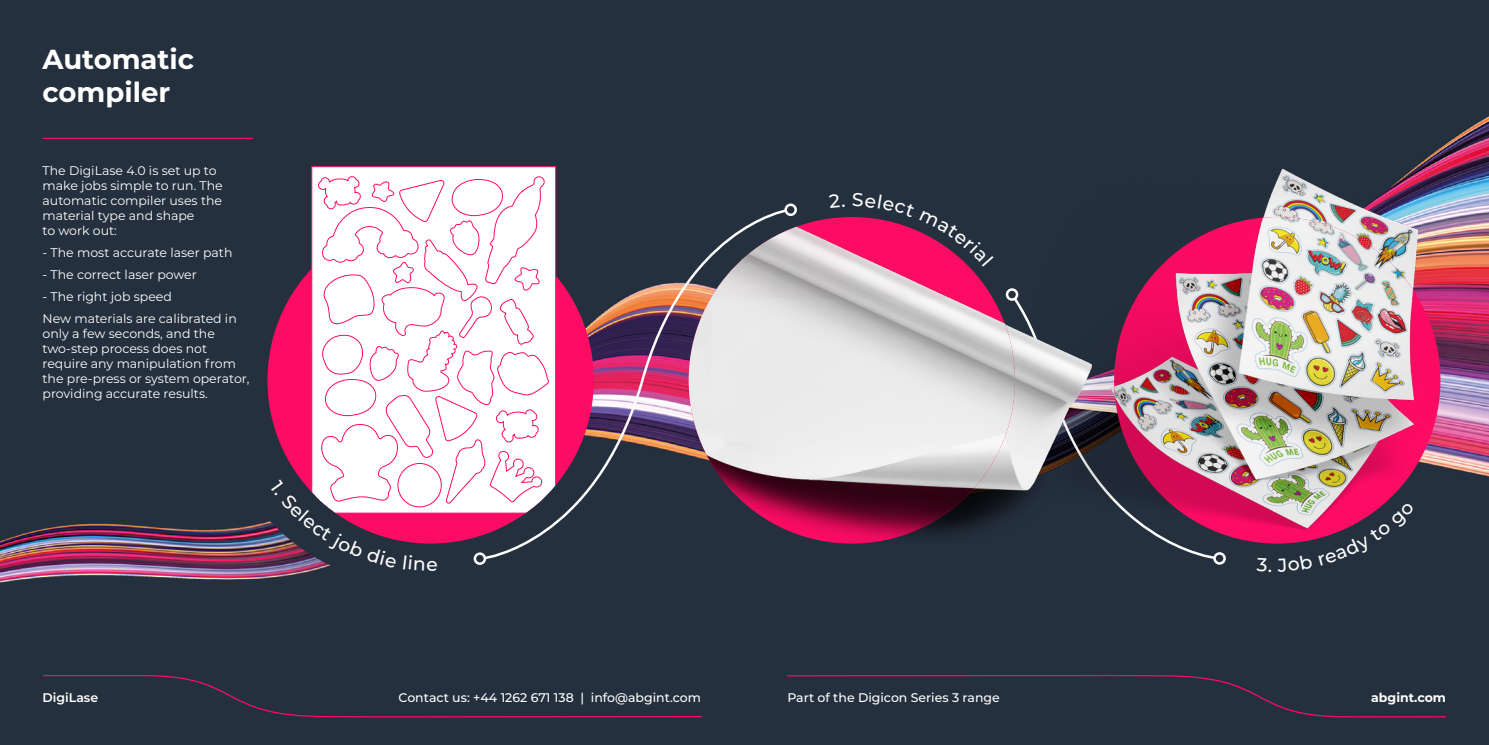
<style>
.page{position:relative;width:1489px;height:745px;background:#fff}
.page>*{position:absolute;margin:0;border:0;box-sizing:border-box;transform-origin:0 0}
.t1{font:700 27.5px/33px "Montserrat";color:#fff}
.t2{font:12.5px/15px "Montserrat";color:#fff}
.t3{font:500 12.5px "Montserrat";color:#fff}
.t4{font:700 12.5px "Montserrat";color:#fff}
.t5{font:600 12.5px "Montserrat";color:#fff}
</style>
<div class="page">
<div style="left:0;top:0;width:744px;height:744px;background:#25303e"></div>
<div style="left:744px;top:0;width:744px;height:744px;background:#25303e"></div>
<svg style="left:787px;top:674px;width:659px;height:43px"></svg>
<svg style="left:43px;top:674px;width:659px;height:43px"></svg>
<img style="left:0;top:117px;width:1488px;height:466px">
<img style="left:215px;top:381px;width:316px;height:202px">
<svg style="left:1011px;top:543px;width:205px;height:17px"></svg>
<div style="left:1213px;top:552px;width:12px;height:12px;border:2px solid #fff;border-radius:50%"></div>
<img style="left:1023px;top:162px;width:423px;height:381px">
<img style="left:1114px;top:217px;width:326px;height:326px;border-radius:163px">
<img style="left:864px;top:241px;width:241px;height:302px">
<img style="left:688px;top:217px;width:326px;height:326px;border-radius:163px">
<div style="left:267px;top:217px;width:326px;height:326px;background:#fd0c64;border-radius:50%"></div>
<svg style="left:311px;top:347px;width:171px;height:166px;background:#feeef4"></svg>
<svg style="left:482px;top:208px;width:306px;height:352px"></svg>
<div style="left:473px;top:552px;width:13px;height:12px;border:2px solid #fff;border-radius:50%"></div>
<div style="left:784px;top:203px;width:13px;height:13px;border:2px solid #fff;border-radius:50%"></div>
<hr style="left:43px;top:138px;width:210px;height:1px;background:#fd0c64">
<svg style="left:311px;top:166px;width:245px;height:181px;background:#feeef4"></svg>
<svg style="left:829px;top:193px;width:15px;height:14px"></svg>
<svg style="left:852px;top:193px;width:141px;height:73px"></svg>
<svg style="left:1256px;top:557px;width:14px;height:14px"></svg>
<svg style="left:1277px;top:553px;width:35px;height:18px"></svg>
<svg style="left:1318px;top:502px;width:96px;height:63px"></svg>
<img style="left:269px;top:479px;width:127px;height:88px">
<svg style="left:403px;top:554px;width:34px;height:16px"></svg>
<h1 class="t1" style="left:43px;top:42px;width:153px">Automatic compiler</h1>
<p class="t2" style="left:43px;top:162px;width:182px">The DigiLase 4.0 is set up to make jobs simple to run. The automatic compiler uses the material type and shape<br>to work out:</p>
<p class="t2" style="left:43px;top:244px;width:191px">- The most accurate laser path</p>
<p class="t2" style="left:43px;top:266px;width:156px">- The correct laser power</p>
<p class="t2" style="left:43px;top:285px;width:196px;line-height:22.1px">- The right job speed<br>New materials are calibrated in</p>
<p class="t2" style="left:43px;top:325px;width:208px">only a few seconds, and the two-step process does not require any manipulation from the pre-press or system operator, providing accurate results.</p>
<p class="t5" style="left:43px;top:688px;width:57px">DigiLase</p>
<p class="t3" style="left:398px;top:688px;width:304px">Contact us: +44 1262 671 138 | info@abgint.com</p>
<p class="t3" style="left:787px;top:688px;width:214px">Part of the Digicon Series 3 range</p>
<p class="t4" style="left:1370px;top:688px;width:76px">abgint.com</p>
</div>
